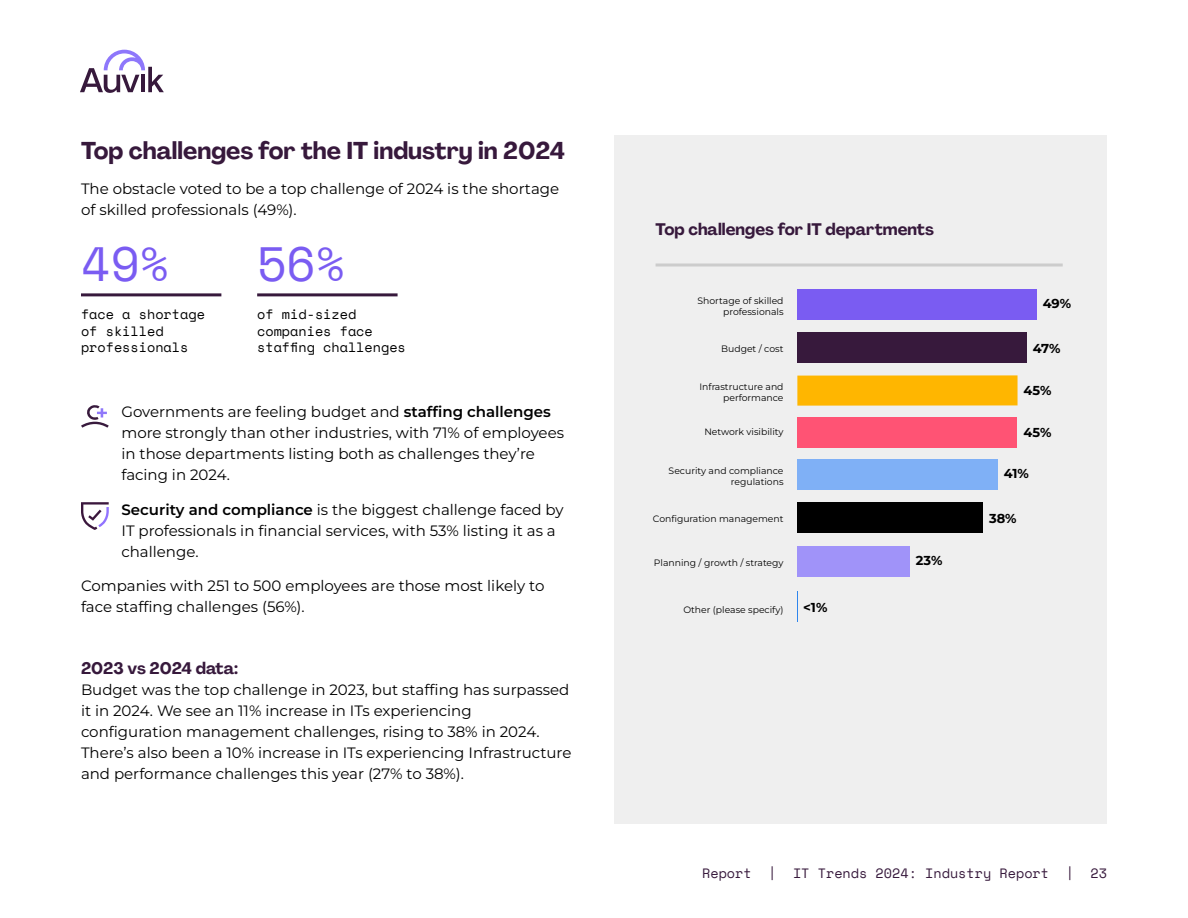
<style>
.page{position:relative;width:1188px;height:918px;background:#fff}
.page>*{position:absolute;margin:0;border:0;box-sizing:border-box;transform-origin:0 0}
.t1{font:48px "Space Mono";color:#7a5cf2}
.t2{font:700 24px "PP Agrandir";color:#37193c}
.t3{font:700 16.5px "PP Agrandir";color:#37193c}
.t4{font:15px/21px "Montserrat";color:#000}
.t5{font:13.5px/16.5px "Space Mono";color:#000}
.t6{font:13.5px "Space Mono";color:#37193c}
.t7{font:700 12.9px "Montserrat";color:#000}
.t8{font:9.3px/11.1px "Montserrat";color:#000;text-align:right}
.s1{font-weight:600}
</style>
<div class="page">
<svg style="left:80px;top:50px;width:84px;height:43px"></svg>
<hr style="left:81px;top:293px;width:140px;height:3px;background:#37193c">
<hr style="left:257px;top:293px;width:141px;height:3px;background:#37193c">
<svg style="left:81px;top:502px;width:28px;height:28px"></svg>
<svg style="left:81px;top:405px;width:28px;height:23px"></svg>
<div style="left:614px;top:135px;width:493px;height:689px;background:#efefef"></div>
<div style="left:797px;top:289px;width:240px;height:30px;background:#7a5cf2"></div>
<div style="left:797px;top:333px;width:230px;height:30px;background:#37193c"></div>
<div style="left:797px;top:375px;width:221px;height:31px;background:#ffb600"></div>
<div style="left:797px;top:417px;width:220px;height:30px;background:#ff5374"></div>
<div style="left:797px;top:460px;width:201px;height:30px;background:#7fb0f6"></div>
<div style="left:797px;top:503px;width:186px;height:30px;background:#000"></div>
<div style="left:797px;top:546px;width:113px;height:30px;background:#a093f9"></div>
<hr style="left:797px;top:592px;width:1px;height:30px;background:#2e85ed">
<hr style="left:656px;top:263px;width:407px;height:3px;background:#ccc">
<h2 class="t2" style="left:81px;top:136px;width:486px">Top challenges for the IT industry in 2024</h2>
<p class="t4" style="left:81px;top:177px;width:480px">The obstacle voted to be a top challenge of 2024 is the shortage of skilled professionals (49%).</p>
<h1 class="t1" style="left:81px;top:228px;width:90px">49%</h1>
<p class="t5" style="left:81px;top:306px;width:125px">face a shortage of skilled professionals</p>
<h1 class="t1" style="left:257px;top:228px;width:90px">56%</h1>
<p class="t5" style="left:257px;top:306px;width:150px">of mid-sized companies face staffing challenges</p>
<p class="t4" style="left:122px;top:401px;width:444px">Governments are feeling budget and <span class="s1">staffing challenges </span>more strongly than other industries, with 71% of employees in those departments listing both as challenges they’re facing in 2024.</p>
<p class="t4" style="left:122px;top:498px;width:444px"><span class="s1">Security and compliance</span> is the biggest challenge faced by<br>IT professionals in financial services, with 53% listing it as a challenge.</p>
<p class="t4" style="left:81px;top:575px;width:465px">Companies with 251 to 500 employees are those most likely to face staffing challenges (56%).</p>
<p class="t3" style="left:81px;top:658px;width:159px">2023 vs 2024 data:</p>
<p class="t4" style="left:81px;top:678px;width:492px">Budget was the top challenge in 2023, but staffing has surpassed it in 2024. We see an 11% increase in ITs experiencing configuration management challenges, rising to 38% in 2024.<br>There’s also been a 10% increase in ITs experiencing Infrastructure and performance challenges this year (27% to 38%).</p>
<p class="t3" style="left:656px;top:219px;width:280px">Top challenges for IT departments</p>
<p class="t8" style="left:698px;top:295px;width:88px">Shortage of skilled professionals</p>
<p class="t7" style="left:1043px;top:294px;width:30px">49%</p>
<p class="t8" style="left:721px;top:343px;width:64px">Budget / cost</p>
<p class="t7" style="left:1033px;top:339px;width:29px">47%</p>
<p class="t8" style="left:700px;top:380px;width:86px">Infrastructure and performance</p>
<p class="t7" style="left:1024px;top:382px;width:29px">45%</p>
<p class="t8" style="left:704px;top:425px;width:81px">Network visibility</p>
<p class="t7" style="left:1024px;top:423px;width:29px">45%</p>
<p class="t8" style="left:669px;top:465px;width:116px">Security and compliance regulations</p>
<p class="t7" style="left:1004px;top:465px;width:27px">41%</p>
<p class="t8" style="left:653px;top:512px;width:132px">Configuration management</p>
<p class="t7" style="left:989px;top:509px;width:29px">38%</p>
<p class="t8" style="left:654px;top:556px;width:131px">Planning / growth / strategy</p>
<p class="t7" style="left:916px;top:552px;width:28px">23%</p>
<p class="t8" style="left:683px;top:604px;width:102px">Other (please specify)</p>
<p class="t7" style="left:803px;top:598px;width:26px">&lt;1%</p>
<p class="t6" style="left:702px;top:863px;width:406px">Report | IT Trends 2024: Industry Report | 23</p>
</div>
